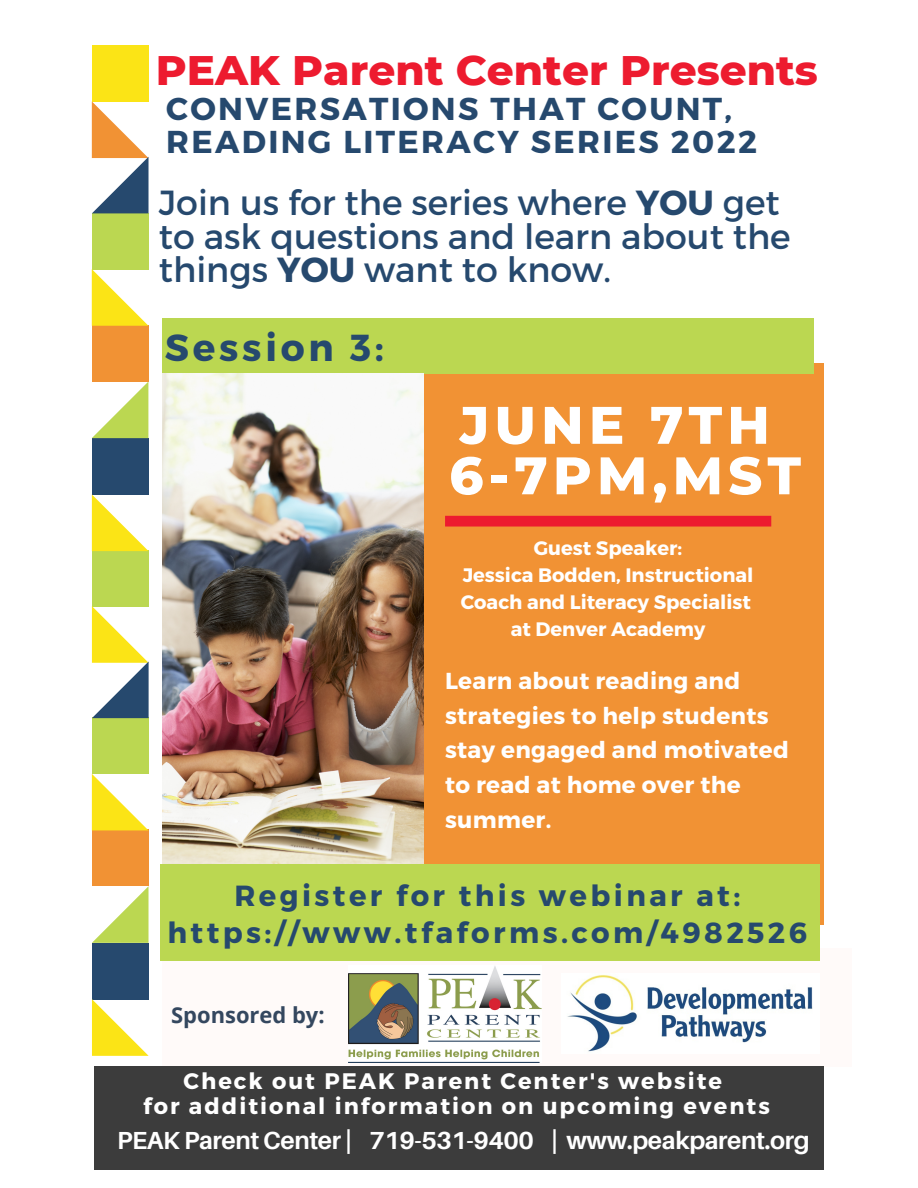
<style>
.page{position:relative;width:918px;height:1188px;background:#fff}
.page>*{position:absolute;margin:0;border:0;box-sizing:border-box;transform-origin:0 0}
.t1{font:800 52.8px "Montserrat";letter-spacing:.1em;color:#fff}
.t2{font:800 42.15px "Montserrat";color:#ed1b2f}
.t3{font:700 37.65px "Montserrat";letter-spacing:.1em;color:#26496e}
.t4{font:34.8px/33.8px "Montserrat";color:#26496e}
.t5{font:700 31.65px "Montserrat";letter-spacing:.075em;color:#26496e}
.t6{font:700 29.1px "Montserrat";letter-spacing:.12em;color:#26496e}
.t7{font:700 24.75px "Aileron";letter-spacing:-.015em;color:#fff}
.t8{font:700 23.1px/34.8px "Montserrat";letter-spacing:.015em;color:#fff}
.t9{font:700 22.5px "Montserrat";letter-spacing:.09em;color:#fff}
.t10{font:700 21.9px "Open Sans";color:#34475f}
.t11{font:700 19.5px/27px "Montserrat";color:#fff}
.s1{font-weight:700}
</style>
<div class="page">
<div style="left:92px;top:45px;width:56px;height:57px;background:#fbe416"></div>
<div style="left:92px;top:550px;width:57px;height:56px;background:#bbd751"></div>
<div style="left:92px;top:213px;width:57px;height:56px;background:#bbd751"></div>
<div style="left:92px;top:717px;width:57px;height:57px;background:#bbd751"></div>
<div style="left:92px;top:438px;width:57px;height:57px;background:#26496e"></div>
<div style="left:92px;top:943px;width:57px;height:57px;background:#26496e"></div>
<div style="left:92px;top:325px;width:56px;height:57px;background:#f19234"></div>
<div style="left:92px;top:830px;width:57px;height:56px;background:#f19234"></div>
<svg style="left:92px;top:101px;width:57px;height:112px"></svg>
<svg style="left:92px;top:606px;width:57px;height:112px"></svg>
<svg style="left:92px;top:382px;width:56px;height:56px"></svg>
<svg style="left:92px;top:886px;width:57px;height:57px"></svg>
<svg style="left:92px;top:269px;width:56px;height:57px"></svg>
<svg style="left:92px;top:774px;width:57px;height:56px"></svg>
<svg style="left:92px;top:494px;width:56px;height:57px"></svg>
<svg style="left:92px;top:999px;width:57px;height:57px"></svg>
<div style="left:163px;top:949px;width:689px;height:118px;background:#fffaf9"></div>
<div style="left:163px;top:363px;width:661px;height:561px;background:#f19234"></div>
<div style="left:162px;top:319px;width:651px;height:55px;background:#bbd751"></div>
<svg style="left:445px;top:516px;width:326px;height:11px;background:#ed202f"></svg>
<div style="left:95px;top:1066px;width:729px;height:104px;background:#3c3c3c"></div>
<img style="left:567px;top:975px;width:246px;height:77px">
<img style="left:163px;top:374px;width:261px;height:490px">
<div style="left:161px;top:864px;width:659px;height:97px;background:#bbd751"></div>
<img style="left:349px;top:966px;width:192px;height:96px">
<p class="t2" style="left:156px;top:44px;width:664px">PEAK Parent Center Presents</p>
<p class="t5" style="left:166px;top:88px;width:568px">CONVERSATIONS THAT COUNT,</p>
<p class="t5" style="left:166px;top:122px;width:592px">READING LITERACY SERIES 2022</p>
<p class="t4" style="left:159px;top:184px;width:633px">Join us for the series where <span class="s1">YOU</span> get to ask questions and learn about the things <span class="s1">YOU</span> want to know.</p>
<p class="t3" style="left:165px;top:323px;width:221px">Session 3:</p>
<p class="t1" style="left:460px;top:393px;width:311px">JUNE 7TH</p>
<p class="t1" style="left:449px;top:443px;width:353px">6-7PM,MST</p>
<p class="t11" style="left:534px;top:533px;width:150px">Guest Speaker:</p>
<p class="t11" style="left:461px;top:560px;width:294px">Jessica Bodden, Instructional<br>Coach and Literacy Specialist</p>
<p class="t11" style="left:511px;top:614px;width:196px">at Denver Academy</p>
<p class="t8" style="left:445px;top:662px;width:346px">Learn about reading and strategies to help students stay engaged and motivated to read at home over the summer.</p>
<p class="t6" style="left:234px;top:876px;width:507px">Register for this webinar at:</p>
<p class="t6" style="left:167px;top:914px;width:641px">https://www.tfaforms.com/4982526</p>
<p class="t10" style="left:171px;top:1000px;width:155px">Sponsored by:</p>
<p class="t9" style="left:184px;top:1066px;width:540px">Check out PEAK Parent Center's website</p>
<p class="t9" style="left:143px;top:1091px;width:628px">for additional information on upcoming events</p>
<p class="t7" style="left:117px;top:1125px;width:694px">PEAK Parent Center | 719-531-9400 | www.peakparent.org</p>
</div>
